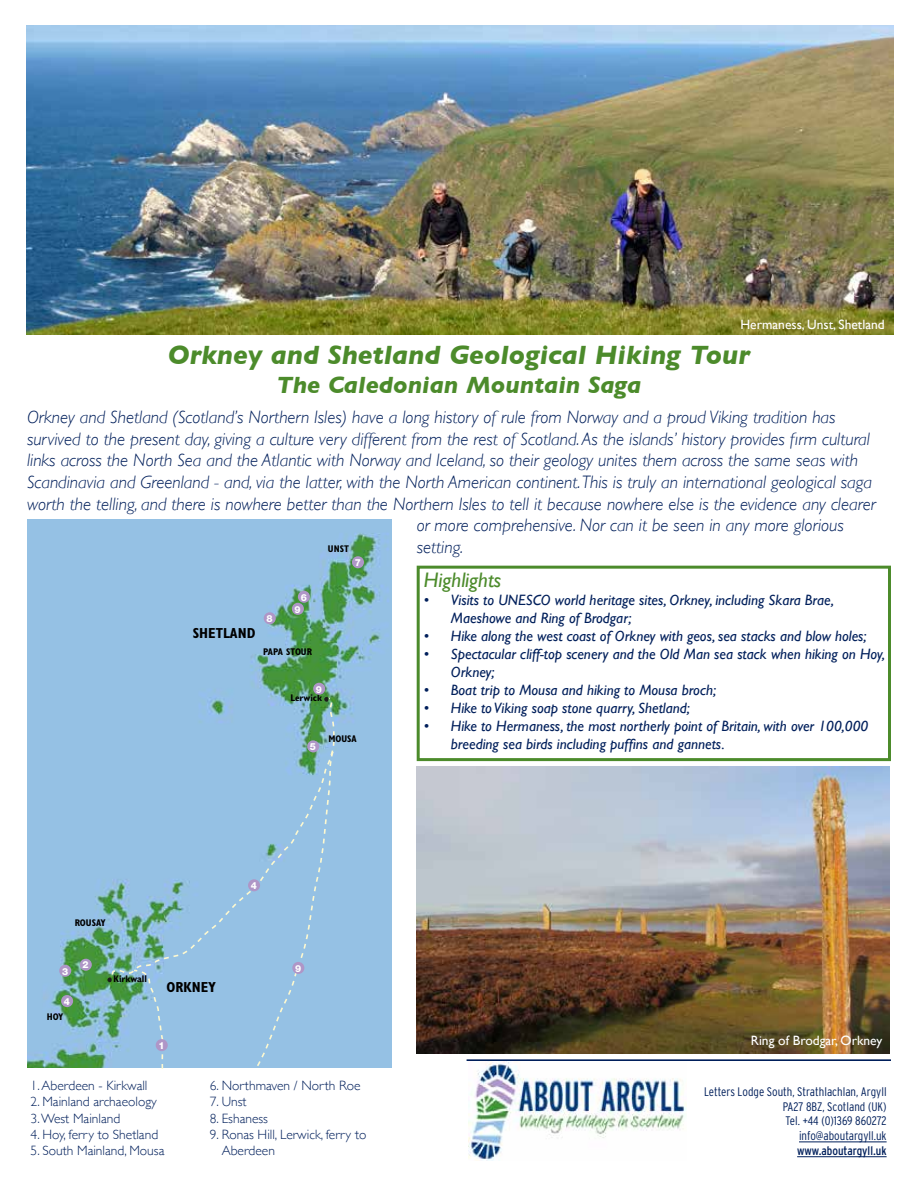
<style>
.page{position:relative;width:918px;height:1188px;background:#fff}
.page>*{position:absolute;margin:0;border:0;box-sizing:border-box;transform-origin:0 0}
.t1{font:italic 700 27px "Gill Sans";color:#4c8b2b}
.t2{font:italic 700 24px "Gill Sans";color:#4c8b2b}
.t3{font:italic 21px "Gill Sans";color:#4c8b2b}
.t4{font:italic 300 18px "Gill Sans";color:#001f5b}
.t5{font:italic 15px/18px "Gill Sans";color:#001f5b}
.t6{font:700 condensed 14.55px "Gill Sans";color:#000}
.t7{font:300 13.5px/16.2px "Gill Sans";color:#001f5b}
.t8{font:13.5px "Gill Sans";color:#fff}
.t9{font:300 condensed 12.3px/14.9px "Interstate";color:#001f5b;text-align:right}
.t10{font:condensed 12.3px "Interstate";color:#001f5b}
.t11{font:700 condensed 9.75px "Gill Sans";color:#000}
.t12{font:800 9.75px "Helvetica Neue";color:#fff}
</style>
<div class="page">
<img style="left:468px;top:1061px;width:218px;height:99px">
<hr style="left:799px;top:1142px;width:88px;height:1px;background:#001f5b">
<hr style="left:797px;top:1156px;width:90px;height:1px;background:#001f5b">
<hr style="left:467px;top:1059px;width:424px;height:2px;background:#001f5b">
<img style="left:417px;top:767px;width:473px;height:287px">
<div style="left:417px;top:566px;width:474px;height:195px;border:3px solid #4c8b2b"></div>
<img style="left:26px;top:26px;width:867px;height:309px">
<img style="left:27px;top:520px;width:364px;height:548px">
<svg style="left:111px;top:696px;width:224px;height:280px;background:#90bed9"></svg>
<svg style="left:132px;top:969px;width:32px;height:100px;background:#94c0dc"></svg>
<div style="left:252px;top:750px;width:83px;height:318px;background:#95c1e4"></div>
<svg style="left:324px;top:697px;width:4px;height:5px"></svg>
<svg style="left:107px;top:977px;width:5px;height:5px"></svg>
<div style="left:80px;top:959px;width:12px;height:12px;background:#af96c7;border-radius:50%"></div>
<div style="left:298px;top:591px;width:12px;height:12px;background:#af96c7;border-radius:50%"></div>
<div style="left:59px;top:965px;width:12px;height:12px;background:#af96c7;border-radius:50%"></div>
<div style="left:61px;top:995px;width:12px;height:12px;background:#af96c7;border-radius:50%"></div>
<div style="left:307px;top:740px;width:12px;height:12px;background:#af96c7;border-radius:50%"></div>
<div style="left:264px;top:612px;width:12px;height:12px;background:#af96c7;border-radius:50%"></div>
<div style="left:352px;top:556px;width:12px;height:12px;background:#af96c7;border-radius:50%"></div>
<div style="left:292px;top:603px;width:12px;height:12px;background:#af96c7;border-radius:50%"></div>
<div style="left:156px;top:1039px;width:12px;height:12px;background:#af96c7;border-radius:50%"></div>
<div style="left:292px;top:962px;width:12px;height:12px;background:#af96c7;border-radius:50%"></div>
<div style="left:248px;top:879px;width:12px;height:12px;background:#af96c7;border-radius:50%"></div>
<div style="left:313px;top:683px;width:12px;height:12px;background:#af96c7;border-radius:50%"></div>
<p class="t8" style="left:740px;top:317px;width:146px">Hermaness, Unst, Shetland</p>
<h1 class="t1" style="left:168px;top:340px;width:584px">Orkney and Shetland Geological Hiking Tour</h1>
<h2 class="t2" style="left:277px;top:371px;width:367px">The Caledonian Mountain Saga</h2>
<p class="t4" style="left:27px;top:407px;width:810px">Orkney and Shetland (Scotland’s Northern Isles) have a long history of rule from Norway and a proud Viking tradition has</p>
<p class="t4" style="left:27px;top:429px;width:845px">survived to the present day, giving a culture very different from the rest of Scotland. As the islands’ history provides firm cultural</p>
<p class="t4" style="left:27px;top:450px;width:833px">links across the North Sea and the Atlantic with Norway and Iceland, so their geology unites them across the same seas with</p>
<p class="t4" style="left:27px;top:472px;width:847px">Scandinavia and Greenland - and, via the latter, with the North American continent. This is truly an international geological saga</p>
<p class="t4" style="left:27px;top:493px;width:850px">worth the telling, and there is nowhere better than the Northern Isles to tell it because nowhere else is the evidence any clearer</p>
<p class="t4" style="left:417px;top:515px;width:429px">or more comprehensive. Nor can it be seen in any more glorious</p>
<p class="t4" style="left:417px;top:537px;width:48px">setting.</p>
<p class="t11" style="left:328px;top:543px;width:22px">UNST</p>
<p class="t6" style="left:193px;top:624px;width:64px">SHETLAND</p>
<p class="t12" style="left:301px;top:591px;width:8px">6</p>
<p class="t12" style="left:267px;top:613px;width:8px">8</p>
<p class="t12" style="left:295px;top:603px;width:8px">9</p>
<p class="t11" style="left:263px;top:646px;width:50px">PAPA STOUR</p>
<p class="t12" style="left:316px;top:683px;width:8px">9</p>
<p class="t11" style="left:290px;top:692px;width:33px">Lerwick</p>
<p class="t12" style="left:355px;top:557px;width:8px">7</p>
<p class="t12" style="left:310px;top:741px;width:8px">5</p>
<p class="t11" style="left:328px;top:733px;width:30px">MOUSA</p>
<p class="t11" style="left:75px;top:917px;width:32px">ROUSAY</p>
<p class="t12" style="left:83px;top:959px;width:8px">2</p>
<p class="t12" style="left:62px;top:965px;width:8px">3</p>
<p class="t12" style="left:64px;top:996px;width:8px">4</p>
<p class="t11" style="left:47px;top:1011px;width:18px">HOY</p>
<p class="t11" style="left:113px;top:973px;width:35px">Kirkwall</p>
<p class="t6" style="left:166px;top:978px;width:51px">ORKNEY</p>
<p class="t12" style="left:158px;top:1040px;width:8px">1</p>
<p class="t12" style="left:251px;top:880px;width:8px">4</p>
<p class="t12" style="left:295px;top:962px;width:8px">9</p>
<p class="t7" style="left:31px;top:1077px;width:118px">1. Aberdeen - Kirkwall</p>
<p class="t7" style="left:31px;top:1093px;width:128px">2. Mainland archaeology</p>
<p class="t7" style="left:31px;top:1109px;width:91px">3. West Mainland</p>
<p class="t7" style="left:31px;top:1126px;width:129px">4. Hoy, ferry to Shetland</p>
<p class="t7" style="left:31px;top:1142px;width:135px">5. South Mainland, Mousa</p>
<p class="t7" style="left:210px;top:1077px;width:152px">6. Northmaven / North Roe</p>
<p class="t7" style="left:210px;top:1093px;width:38px">7. Unst</p>
<p class="t7" style="left:210px;top:1109px;width:60px">8. Eshaness</p>
<p class="t7" style="left:222px;top:1126px;width:146px;text-indent:-12px">9. Ronas Hill, Lerwick, ferry to<br>Aberdeen</p>
<p class="t3" style="left:424px;top:568px;width:79px">Highlights</p>
<p class="t5" style="left:451px;top:591px;width:385px;text-indent:-27px">• Visits to UNESCO world heritage sites, Orkney, including Skara Brae,<br>Maeshowe and Ring of Brodgar;</p>
<p class="t5" style="left:424px;top:627px;width:444px">• Hike along the west coast of Orkney with geos, sea stacks and blow holes;</p>
<p class="t5" style="left:451px;top:645px;width:436px;text-indent:-27px">• Spectacular cliff-top scenery and the Old Man sea stack when hiking on Hoy,<br>Orkney;</p>
<p class="t5" style="left:424px;top:681px;width:294px">• Boat trip to Mousa and hiking to Mousa broch;</p>
<p class="t5" style="left:424px;top:699px;width:267px">• Hike to Viking soap stone quarry, Shetland;</p>
<p class="t5" style="left:451px;top:717px;width:419px;text-indent:-27px">• Hike to Hermaness, the most northerly point of Britain, with over 100,000 breeding sea birds including puffins and gannets.</p>
<p class="t8" style="left:751px;top:1032px;width:133px">Ring of Brodgar, Orkney</p>
<p class="t9" style="left:704px;top:1084px;width:184px">Letters Lodge South, Strathlachlan, Argyll<br>PA27 8BZ, Scotland (UK)<br>Tel. +44 (0)1369 860272 info@aboutargyll.uk</p>
<p class="t10" style="left:797px;top:1144px;width:91px">www.aboutargyll.uk</p>
</div>
